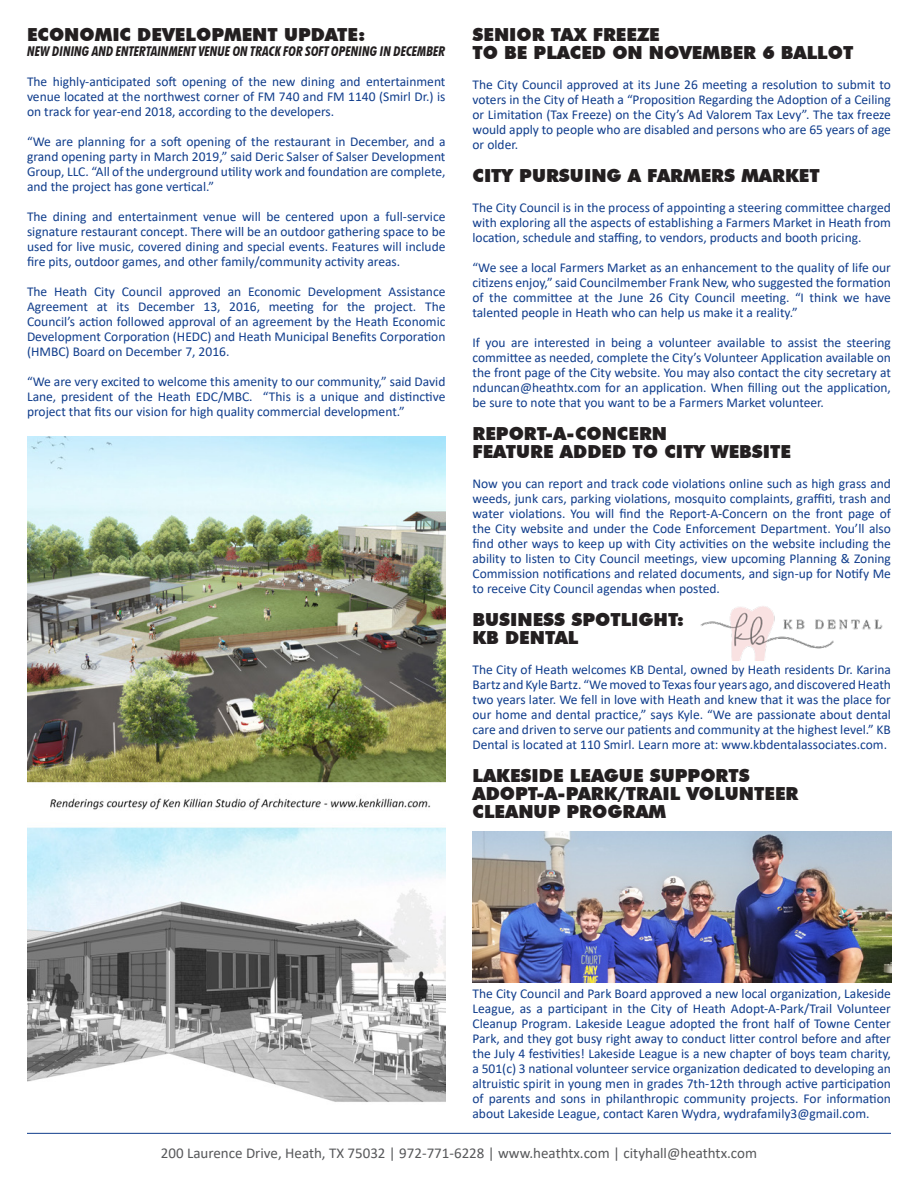
<style>
.page{position:relative;width:918px;height:1188px;background:#fff}
.page>*{position:absolute;margin:0;border:0;box-sizing:border-box;transform-origin:0 0}
.t1{font:900 18px "Futura BT";color:#231f20}
.t2{font:15px "Calibri";color:#57585a}
.t3{font:13.5px/15px "Calibri";color:#103d8c;text-align:justify}
.t4{font:italic 700 condensed 13.5px "Futura BT";color:#231f20}
</style>
<div class="page">
<hr style="left:27px;top:1133px;width:864px;height:1px;background:#103d8c">
<img style="left:27px;top:436px;width:419px;height:666px">
<img style="left:700px;top:606px;width:183px;height:55px">
<img style="left:472px;top:831px;width:419px;height:151px">
<p class="t1" style="left:27px;top:23px;width:340px">ECONOMIC DEVELOPMENT UPDATE:</p>
<p class="t4" style="left:27px;top:43px;width:420px">NEW DINING AND ENTERTAINMENT VENUE ON TRACK FOR SOFT OPENING IN DECEMBER</p>
<p class="t3" style="left:27px;top:73px;width:420px">The highly-anticipated soft opening of the new dining and entertainment venue located at the northwest corner of FM 740 and FM 1140 (Smirl Dr.) is on track for year-end 2018, according to the developers.</p>
<p class="t3" style="left:27px;top:133px;width:420px">“We are planning for a soft opening of the restaurant in December, and a grand opening party in March 2019,” said Deric Salser of Salser Development Group, LLC. “All of the underground utility work and foundation are complete, and the project has gone vertical.”</p>
<p class="t3" style="left:27px;top:208px;width:420px">The dining and entertainment venue will be centered upon a full-service signature restaurant concept. There will be an outdoor gathering space to be used for live music, covered dining and special events. Features will include fire pits, outdoor games, and other family/community activity areas.</p>
<p class="t3" style="left:27px;top:283px;width:420px">The Heath City Council approved an Economic Development Assistance Agreement at its December 13, 2016, meeting for the project. The Council’s action followed approval of an agreement by the Heath Economic Development Corporation (HEDC) and Heath Municipal Benefits Corporation (HMBC) Board on December 7, 2016.</p>
<p class="t3" style="left:27px;top:373px;width:420px">“We are very excited to welcome this amenity to our community,” said David Lane, president of the Heath EDC/MBC. “This is a unique and distinctive project that fits our vision for high quality commercial development.”</p>
<p class="t1" style="left:472px;top:23px;width:189px">SENIOR TAX FREEZE</p>
<p class="t1" style="left:472px;top:41px;width:382px">TO BE PLACED ON NOVEMBER 6 BALLOT</p>
<p class="t3" style="left:472px;top:76px;width:420px">The City Council approved at its June 26 meeting a resolution to submit to voters in the City of Heath a “Proposition Regarding the Adoption of a Ceiling or Limitation (Tax Freeze) on the City’s Ad Valorem Tax Levy”. The tax freeze would apply to people who are disabled and persons who are 65 years of age or older.</p>
<p class="t1" style="left:472px;top:164px;width:349px">CITY PURSUING A FARMERS MARKET</p>
<p class="t3" style="left:472px;top:199px;width:420px">The City Council is in the process of appointing a steering committee charged with exploring all the aspects of establishing a Farmers Market in Heath from location, schedule and staffing, to vendors, products and booth pricing.</p>
<p class="t3" style="left:472px;top:259px;width:420px">“We see a local Farmers Market as an enhancement to the quality of life our citizens enjoy,” said Councilmember Frank New, who suggested the formation of the committee at the June 26 City Council meeting. “I think we have talented people in Heath who can help us make it a reality.”</p>
<p class="t3" style="left:472px;top:334px;width:420px">If you are interested in being a volunteer available to assist the steering committee as needed, complete the City’s Volunteer Application available on the front page of the City website. You may also contact the city secretary at nduncan@heathtx.com for an application. When filling out the application, be sure to note that you want to be a Farmers Market volunteer.</p>
<p class="t1" style="left:472px;top:422px;width:196px">REPORT-A-CONCERN</p>
<p class="t1" style="left:472px;top:440px;width:320px">FEATURE ADDED TO CITY WEBSITE</p>
<p class="t3" style="left:472px;top:475px;width:420px">Now you can report and track code violations online such as high grass and weeds, junk cars, parking violations, mosquito complaints, graffiti, trash and water violations. You will find the Report-A-Concern on the front page of the City website and under the Code Enforcement Department. You’ll also find other ways to keep up with City activities on the website including the ability to listen to City Council meetings, view upcoming Planning &amp; Zoning Commission notifications and related documents, and sign-up for Notify Me to receive City Council agendas when posted.</p>
<p class="t1" style="left:472px;top:608px;width:213px">BUSINESS SPOTLIGHT:</p>
<p class="t1" style="left:472px;top:626px;width:107px">KB DENTAL</p>
<p class="t3" style="left:472px;top:661px;width:420px">The City of Heath welcomes KB Dental, owned by Heath residents Dr. Karina Bartz and Kyle Bartz. “We moved to Texas four years ago, and discovered Heath two years later. We fell in love with Heath and knew that it was the place for our home and dental practice,” says Kyle. “We are passionate about dental care and driven to serve our patients and community at the highest level.” KB Dental is located at 110 Smirl. Learn more at: www.kbdentalassociates.com.</p>
<p class="t1" style="left:472px;top:764px;width:279px">LAKESIDE LEAGUE SUPPORTS</p>
<p class="t1" style="left:472px;top:782px;width:327px">ADOPT-A-PARK/TRAIL VOLUNTEER</p>
<p class="t1" style="left:472px;top:800px;width:195px">CLEANUP PROGRAM</p>
<p class="t3" style="left:472px;top:985px;width:420px">The City Council and Park Board approved a new local organization, Lakeside League, as a participant in the City of Heath Adopt-A-Park/Trail Volunteer Cleanup Program. Lakeside League adopted the front half of Towne Center Park, and they got busy right away to conduct litter control before and after the July 4 festivities! Lakeside League is a new chapter of boys team charity, a 501(c) 3 national volunteer service organization dedicated to developing an altruistic spirit in young men in grades 7th-12th through active participation of parents and sons in philanthropic community projects. For information about Lakeside League, contact Karen Wydra, wydrafamily3@gmail.com.</p>
<p class="t2" style="left:161px;top:1143px;width:598px">200 Laurence Drive, Heath, TX 75032 | 972-771-6228 | www.heathtx.com | cityhall@heathtx.com</p>
</div>
